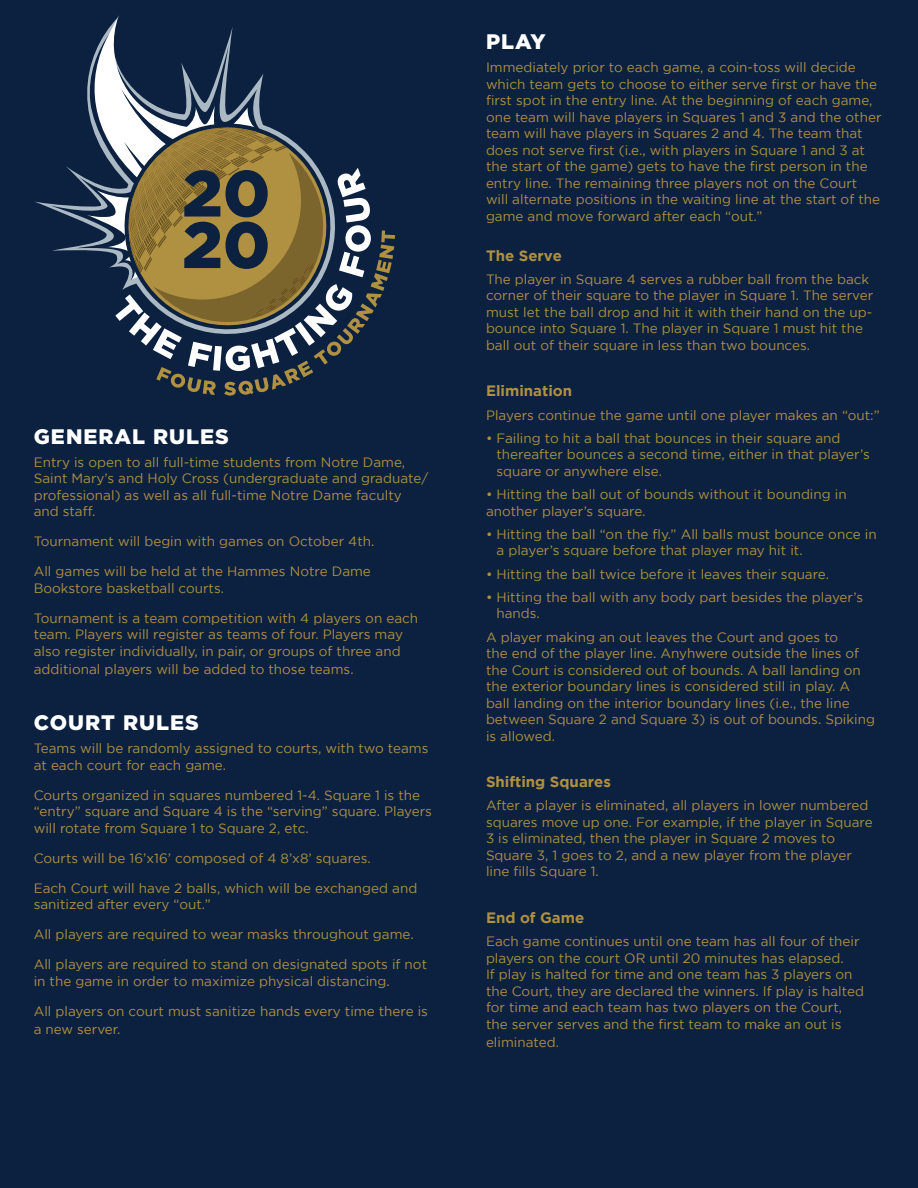
<style>
.page{position:relative;width:918px;height:1188px;background:#0b213f}
.page>*{position:absolute;margin:0;border:0;box-sizing:border-box;transform-origin:0 0}
.t1{font:900 21px "Gotham";letter-spacing:.05em;color:#fff}
.t2{font:700 15px "Gotham";color:#b09041}
.t3{font:13.5px/16.5px "Gotham";color:#b09041}
</style>
<div class="page">
<svg style="left:50px;top:34px;width:211px;height:234px"></svg>
<svg style="left:113px;top:112px;width:148px;height:156px"></svg>
<svg style="left:116px;top:115px;width:155px;height:13px"></svg>
<svg style="left:115px;top:128px;width:280px;height:268px"></svg>
<p class="t1" style="left:34px;top:424px;width:197px">GENERAL RULES</p>
<p class="t3" style="left:34px;top:454px;width:396px">Entry is open to all full-time students from Notre Dame, Saint Mary’s and Holy Cross (undergraduate and graduate/ professional) as well as all full-time Notre Dame faculty and staff.</p>
<p class="t3" style="left:34px;top:533px;width:342px">Tournament will begin with games on October 4th.</p>
<p class="t3" style="left:34px;top:563px;width:339px">All games will be held at the Hammes Notre Dame<br>Bookstore basketball courts.</p>
<p class="t3" style="left:34px;top:610px;width:386px">Tournament is a team competition with 4 players on each team. Players will register as teams of four. Players may also register individually, in pair, or groups of three and</p>
<p class="t3" style="left:34px;top:661px;width:321px">additional players will be added to those teams.</p>
<p class="t1" style="left:34px;top:711px;width:167px">COURT RULES</p>
<p class="t3" style="left:34px;top:740px;width:396px">Teams will be randomly assigned to courts, with two teams at each court for each game.</p>
<p class="t3" style="left:34px;top:787px;width:400px">Courts organized in squares numbered 1-4. Square 1 is the “entry” square and Square 4 is the “serving” square. Players will rotate from Square 1 to Square 2, etc.</p>
<p class="t3" style="left:34px;top:850px;width:339px">Courts will be 16’x16’ composed of 4 8’x8’ squares.</p>
<p class="t3" style="left:34px;top:880px;width:385px">Each Court will have 2 balls, which will be exchanged and sanitized after every “out.”</p>
<p class="t3" style="left:34px;top:926px;width:381px">All players are required to wear masks throughout game.</p>
<p class="t3" style="left:34px;top:956px;width:395px">All players are required to stand on designated spots if not in the game in order to maximize physical distancing.</p>
<p class="t3" style="left:34px;top:1002px;width:396px;line-height:18px">All players on court must sanitize hands every time there is a new server.</p>
<p class="t1" style="left:486px;top:30px;width:61px">PLAY</p>
<p class="t3" style="left:486px;top:59px;width:397px">Immediately prior to each game, a coin-toss will decide which team gets to choose to either serve first or have the first spot in the entry line. At the beginning of each game, one team will have players in Squares 1 and 3 and the other team will have players in Squares 2 and 4. The team that does not serve first (i.e., with players in Square 1 and 3 at the start of the game) gets to have the first person in the entry line. The remaining three players not on the Court will alternate positions in the waiting line at the start of the game and move forward after each “out.”</p>
<p class="t2" style="left:486px;top:247px;width:78px">The Serve</p>
<p class="t3" style="left:486px;top:271px;width:389px">The player in Square 4 serves a rubber ball from the back corner of their square to the player in Square 1. The server must let the ball drop and hit it with their hand on the up&shy;bounce into Square 1. The player in Square 1 must hit the ball out of their square in less than two bounces.</p>
<p class="t2" style="left:486px;top:382px;width:88px">Elimination</p>
<p class="t3" style="left:486px;top:406px;width:395px">Players continue the game until one player makes an “out:”</p>
<p class="t3" style="left:497px;top:430px;width:375px;text-indent:-11px">• Failing to hit a ball that bounces in their square and thereafter bounces a second time, either in that player’s square or anywhere else.</p>
<p class="t3" style="left:486px;top:486px;width:362px">• Hitting the ball out of bounds without it bounding in another player’s square.</p>
<p class="t3" style="left:497px;top:526px;width:382px;text-indent:-11px">• Hitting the ball “on the fly.” All balls must bounce once in a player’s square before that player may hit it.</p>
<p class="t3" style="left:486px;top:565px;width:345px">• Hitting the ball twice before it leaves their square.</p>
<p class="t3" style="left:497px;top:589px;width:368px;text-indent:-11px">• Hitting the ball with any body part besides the player’s hands.</p>
<p class="t3" style="left:486px;top:628px;width:391px">A player making an out leaves the Court and goes to<br>the end of the player line. Anyhwere outside the lines of the Court is considered out of bounds. A ball landing on the exterior boundary lines is considered still in play. A ball landing on the interior boundary lines (i.e., the line between Square 2 and Square 3) is out of bounds. Spiking is allowed.</p>
<p class="t2" style="left:486px;top:773px;width:126px">Shifting Squares</p>
<p class="t3" style="left:486px;top:797px;width:388px">After a player is eliminated, all players in lower numbered squares move up one. For example, if the player in Square 3 is eliminated, then the player in Square 2 moves to Square 3, 1 goes to 2, and a new player from the player line fills Square 1.</p>
<p class="t2" style="left:486px;top:909px;width:100px">End of Game</p>
<p class="t3" style="left:486px;top:933px;width:380px">Each game continues until one team has all four of their players on the court OR until 20 minutes has elapsed.<br>If play is halted for time and one team has 3 players on the Court, they are declared the winners. If play is halted for time and each team has two players on the Court, the server serves and the first team to make an out is</p>
<p class="t3" style="left:486px;top:1033px;width:75px">eliminated.</p>
</div>
